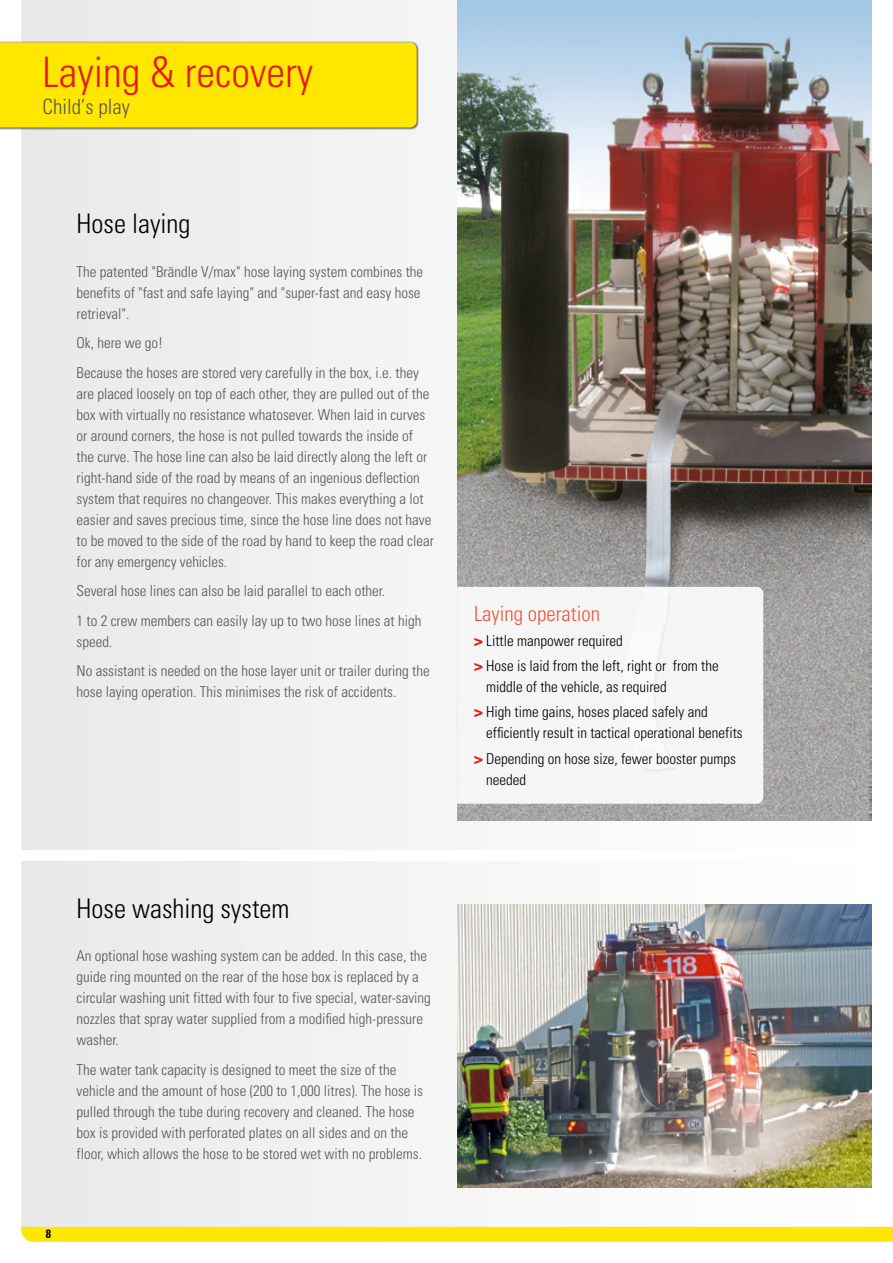
<style>
.page{position:relative;width:893px;height:1263px;background:#fff}
.page>*{position:absolute;margin:0;border:0;box-sizing:border-box;transform-origin:0 0}
.t1{font:300 condensed 42px "Univers";color:#e41c15}
.t2{font:300 condensed 27px "Univers";color:#000}
.t3{font:300 condensed 21px "Univers";color:#eb573a}
.t4{font:300 condensed 21px "Univers";color:#565656}
.t5{font:300 condensed 15px/21px "Univers";color:#565656}
.t6{font:300 condensed 15px/25.2px "Univers";color:#000}
.t7{font:700 condensed 12px "Univers";color:#000}
.s1{font-weight:700;font-stretch:normal;color:#e41c15}
</style>
<div class="page">
<div style="left:21px;top:0;width:851px;height:1227px;background:#f0f0f0"></div>
<div style="left:21px;top:1227px;width:872px;height:15px;background:#ffe700"></div>
<img style="left:457px;top:0;width:415px;height:821px">
<img style="left:457px;top:904px;width:415px;height:283px">
<div style="left:0;top:41px;width:419px;height:89px;background:#000;opacity:.75"></div>
<div style="left:0;top:43px;width:417px;height:85px;background:#ffe700"></div>
<div style="left:457px;top:587px;width:306px;height:217px;background:#f6f5f5"></div>
<div style="left:0;top:850px;width:893px;height:11px;background:#fff"></div>
<h1 class="t1" style="left:43px;top:47px;width:272px">Laying &amp; recovery</h1>
<h3 class="t4" style="left:43px;top:94px;width:89px">Child’s play</h3>
<h2 class="t2" style="left:77px;top:207px;width:115px">Hose laying</h2>
<p class="t5" style="left:77px;top:261px;width:348px">The patented "Brändle V/max" hose laying system combines the benefits of "fast and safe laying" and "super-fast and easy hose retrieval".</p>
<p class="t5" style="left:77px;top:328px;width:344px;line-height:29.5px">Ok, here we go!<br>Because the hoses are stored very carefully in the box, i.e. they</p>
<p class="t5" style="left:77px;top:383px;width:359px">are placed loosely on top of each other, they are pulled out of the box with virtually no resistance whatosever. When laid in curves or around corners, the hose is not pulled towards the inside of the curve. The hose line can also be laid directly along the left or right-hand side of the road by means of an ingenious deflection system that requires no changeover. This makes everything a lot easier and saves precious time, since the hose line does not have to be moved to the side of the road by hand to keep the road clear for any emergency vehicles.</p>
<p class="t5" style="left:77px;top:576px;width:346px;line-height:29.5px">Several hose lines can also be laid parallel to each other.<br>1 to 2 crew members can easily lay up to two hose lines at high</p>
<p class="t5" style="left:77px;top:626px;width:355px;line-height:29.5px">speed.<br>No assistant is needed on the hose layer unit or trailer during the</p>
<p class="t5" style="left:77px;top:681px;width:321px">hose laying operation. This minimises the risk of accidents.</p>
<h3 class="t3" style="left:474px;top:601px;width:127px">Laying operation</h3>
<p class="t6" style="left:474px;top:628px;width:246px"><span class="s1">&gt;</span> Little manpower required<br><span class="s1">&gt;</span> Hose is laid from the left, right or from the</p>
<p class="t6" style="left:474px;top:674px;width:235px;text-indent:12px">middle of the vehicle, as required<br><span class="s1">&gt;</span> High time gains, hoses placed safely and</p>
<p class="t6" style="left:474px;top:720px;width:270px;text-indent:12px">efficiently result in tactical operational benefits <span class="s1">&gt;</span> Depending on hose size, fewer booster pumps</p>
<p class="t6" style="left:486px;top:767px;width:41px">needed</p>
<h2 class="t2" style="left:77px;top:892px;width:214px">Hose washing system</h2>
<p class="t5" style="left:77px;top:945px;width:356px">An optional hose washing system can be added. In this case, the guide ring mounted on the rear of the hose box is replaced by a circular washing unit fitted with four to five special, water-saving nozzles that spray water supplied from a modified high-pressure washer.</p>
<p class="t5" style="left:77px;top:1059px;width:348px">The water tank capacity is designed to meet the size of the vehicle and the amount of hose (200 to 1,000 litres). The hose is pulled through the tube during recovery and cleaned. The hose box is provided with perforated plates on all sides and on the floor, which allows the hose to be stored wet with no problems.</p>
<p class="t7" style="left:46px;top:1226px;width:7px">8</p>
</div>
